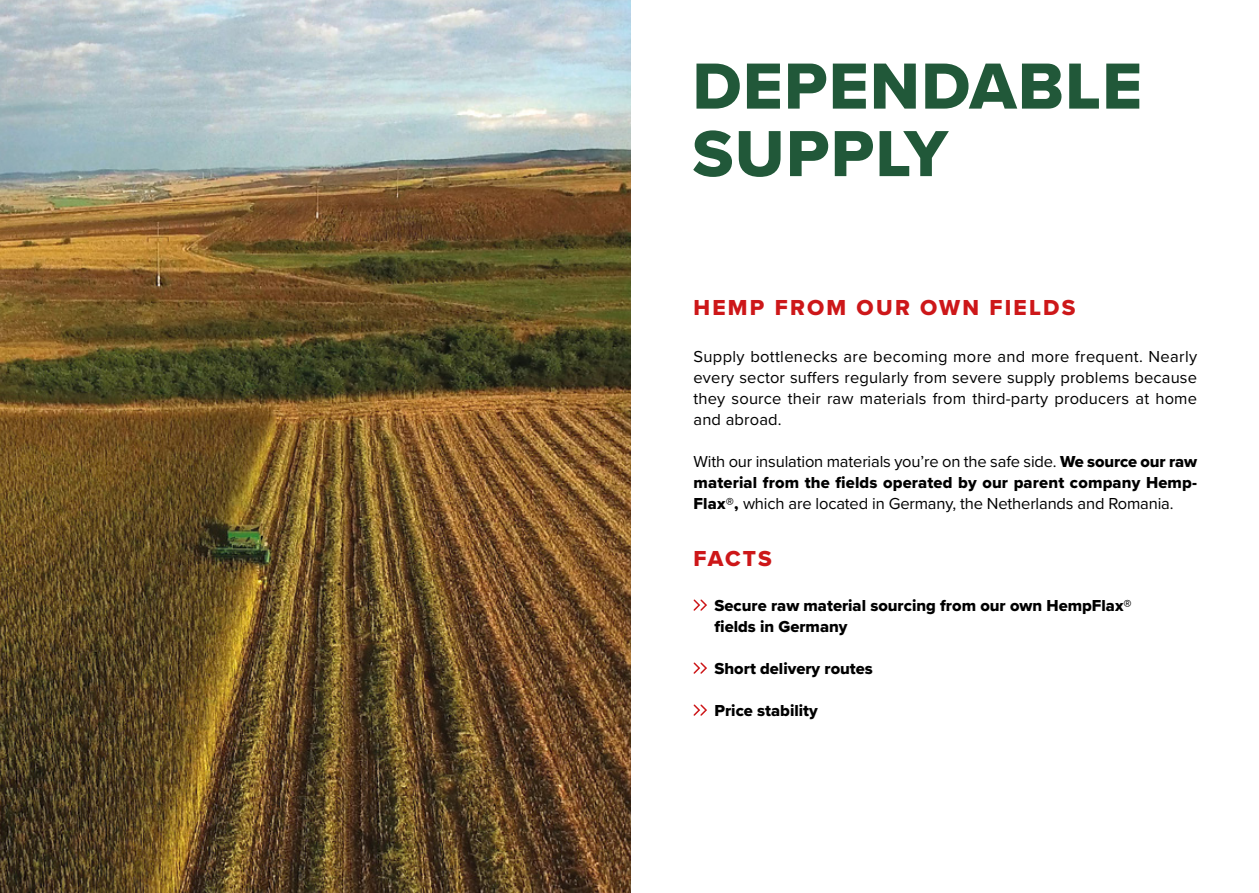
<style>
.page{position:relative;width:1259px;height:893px;background:#fff}
.page>*{position:absolute;margin:0;border:0;box-sizing:border-box;transform-origin:0 0}
.t1{font:67.5px/67.5px "Proxima Nova Extrabld";letter-spacing:.02em;color:#215839}
.t2{font:22.5px "Proxima Nova Extrabld";letter-spacing:.1em;color:#cd1719}
.t3{font:16.5px/21px "Proxima Nova";letter-spacing:-.01em;color:#000;text-align:justify}
.t4{font:16.5px/21px "Proxima Nova Extrabld";color:#000}
.s1{font-family:"Proxima Nova Extrabld"}
</style>
<div class="page">
<img style="left:0;top:0;width:630px;height:893px">
<svg style="left:693px;top:599px;width:14px;height:12px"></svg>
<svg style="left:693px;top:662px;width:14px;height:12px"></svg>
<svg style="left:693px;top:704px;width:14px;height:12px"></svg>
<h1 class="t1" style="left:692px;top:51px;width:451px">DEPENDABLE<br>SUPPLY</h1>
<h2 class="t2" style="left:693px;top:291px;width:383px">HEMP FROM OUR OWN FIELDS</h2>
<p class="t3" style="left:693px;top:345px;width:505px">Supply bottlenecks are becoming more and more frequent. Nearly every sector suffers regularly from severe supply problems because they source their raw materials from third-party producers at home and abroad.</p>
<p class="t3" style="left:693px;top:450px;width:505px">With our insulation materials you’re on the safe side. <span class="s1">We source our raw</span></p>
<p class="t4" style="left:693px;top:471px;width:505px">material from the fields operated by our parent company Hemp-</p>
<p class="t3" style="left:693px;top:492px;width:481px"><span class="s1">Flax®,</span> which are located in Germany, the Netherlands and Romania.</p>
<h2 class="t2" style="left:693px;top:542px;width:80px">FACTS</h2>
<p class="t4" style="left:714px;top:595px;width:419px">Secure raw material sourcing from our own HempFlax® fields in Germany</p>
<p class="t4" style="left:714px;top:658px;width:160px">Short delivery routes</p>
<p class="t4" style="left:714px;top:700px;width:105px">Price stability</p>
</div>
